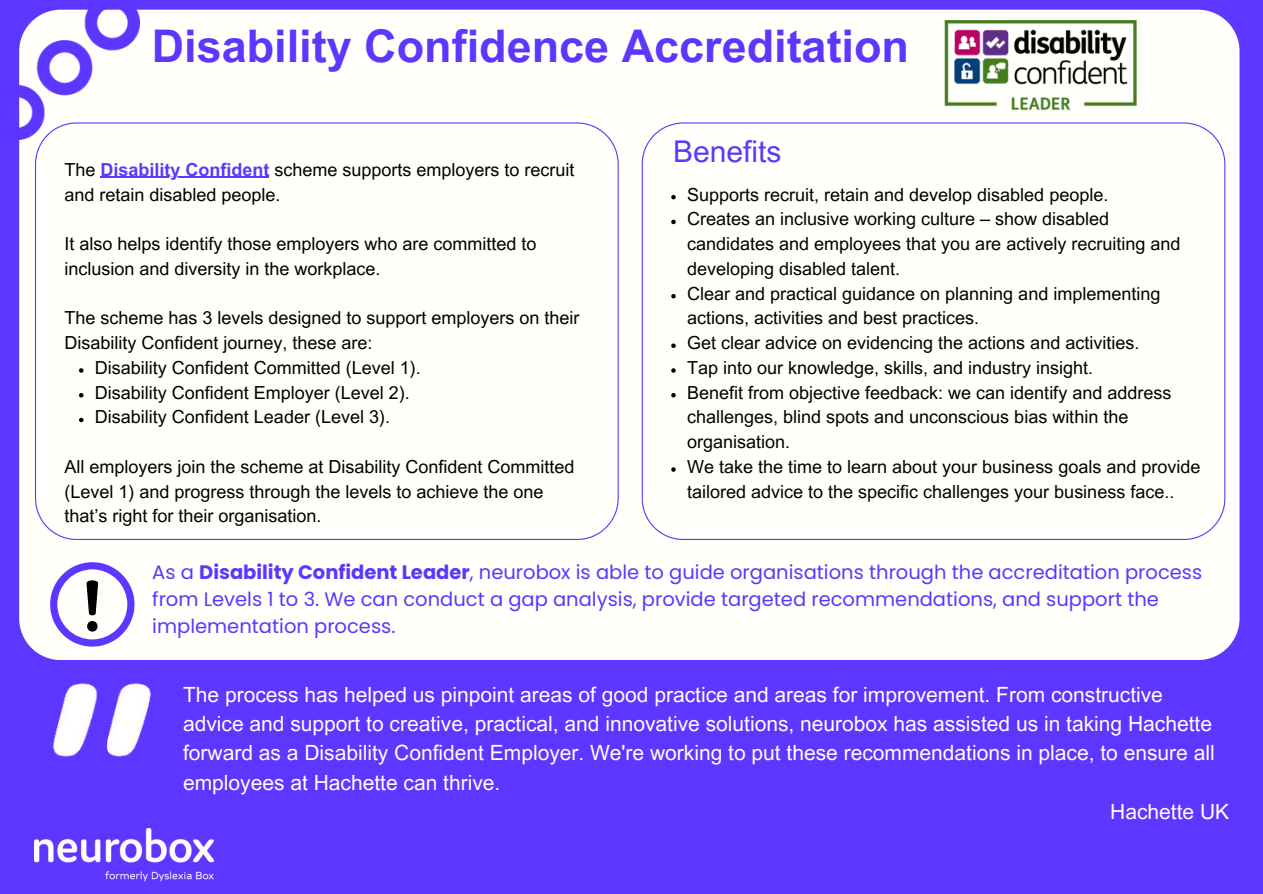
<style>
.page{position:relative;width:1263px;height:894px;background:#fff}
.page>*{position:absolute;margin:0;border:0;box-sizing:border-box;transform-origin:0 0}
.t1{font:700 45px "Arial MT Pro";color:#5d36ff}
.t2{font:30px "Arial MT Pro";color:#5d36ff}
.t3{font:21px "Arial MT Pro";color:#fff}
.t4{font:19.5px/27px "Poppins";color:#5d36ff}
.t5{font:18px/24.8px "Arial MT Pro";color:#000}
.s1{font-weight:700;color:#5d36ff}
.s2{font-weight:700}
</style>
<div class="page">
<div style="left:0;top:0;width:1263px;height:893px;background:#5d36ff"></div>
<div style="left:19px;top:10px;width:1220px;height:649px;background:#fffffb"></div>
<div style="left:642px;top:122px;width:583px;height:418px;background:#fffffb"></div>
<img style="left:35px;top:828px;width:179px;height:52px">
<img style="left:19px;top:9px;width:120px;height:130px">
<div style="left:35px;top:122px;width:584px;height:418px;background:#fffffb"></div>
<img style="left:944px;top:21px;width:193px;height:93px">
<img style="left:52px;top:683px;width:99px;height:74px">
<svg style="left:50px;top:562px;width:84px;height:84px"></svg>
<svg style="left:79px;top:368px;width:4px;height:4px"></svg>
<svg style="left:79px;top:393px;width:4px;height:4px"></svg>
<svg style="left:79px;top:417px;width:4px;height:5px"></svg>
<hr style="left:100px;top:177px;width:169px;height:1px;background:#5d36ff">
<svg style="left:671px;top:195px;width:5px;height:4px"></svg>
<svg style="left:671px;top:219px;width:5px;height:5px"></svg>
<svg style="left:671px;top:294px;width:5px;height:4px"></svg>
<svg style="left:671px;top:343px;width:5px;height:5px"></svg>
<svg style="left:671px;top:368px;width:5px;height:4px"></svg>
<svg style="left:671px;top:393px;width:5px;height:4px"></svg>
<svg style="left:671px;top:467px;width:5px;height:4px"></svg>
<h1 class="t1" style="left:152px;top:29px;width:759px">Disability Confidence Accreditation</h1>
<p class="t5" style="left:64px;top:159px;width:512px">The <span class="s1">Disability Confident</span> scheme supports employers to recruit and retain disabled people.</p>
<p class="t5" style="left:64px;top:233px;width:474px">It also helps identify those employers who are committed to inclusion and diversity in the workplace.</p>
<p class="t5" style="left:64px;top:308px;width:517px">The scheme has 3 levels designed to support employers on their</p>
<p class="t5" style="left:64px;top:332px;width:310px">Disability Confident journey, these are:</p>
<p class="t5" style="left:95px;top:357px;width:328px">Disability Confident Committed (Level 1).</p>
<p class="t5" style="left:95px;top:382px;width:317px">Disability Confident Employer (Level 2).</p>
<p class="t5" style="left:95px;top:407px;width:297px">Disability Confident Leader (Level 3).</p>
<p class="t5" style="left:64px;top:456px;width:512px">All employers join the scheme at Disability Confident Committed (Level 1) and progress through the levels to achieve the one that’s right for their organisation.</p>
<h2 class="t2" style="left:673px;top:140px;width:110px">Benefits</h2>
<p class="t5" style="left:687px;top:184px;width:515px">Supports recruit, retain and develop disabled people.<br>Creates an inclusive working culture – show disabled candidates and employees that you are actively recruiting and developing disabled talent.<br>Clear and practical guidance on planning and implementing actions, activities and best practices.<br>Get clear advice on evidencing the actions and activities.<br>Tap into our knowledge, skills, and industry insight.<br>Benefit from objective feedback: we can identify and address challenges, blind spots and unconscious bias within the organisation.<br>We take the time to learn about your business goals and provide tailored advice to the specific challenges your business face..</p>
<p class="t4" style="left:152px;top:559px;width:1051px">As a <span class="s2">Disability Confident Leader</span>, neurobox is able to guide organisations through the accreditation process from Levels 1 to 3. We can conduct a gap analysis, provide targeted recommendations, and support the implementation process.</p>
<p class="t3" style="left:183px;top:686px;width:981px">The process has helped us pinpoint areas of good practice and areas for improvement. From constructive</p>
<p class="t3" style="left:183px;top:715px;width:1030px">advice and support to creative, practical, and innovative solutions, neurobox has assisted us in taking Hachette</p>
<p class="t3" style="left:183px;top:745px;width:1033px">forward as a Disability Confident Employer. We're working to put these recommendations in place, to ensure all</p>
<p class="t3" style="left:183px;top:774px;width:319px">employees at Hachette can thrive.</p>
<p class="t3" style="left:1110px;top:803px;width:120px">Hachette UK</p>
</div>
